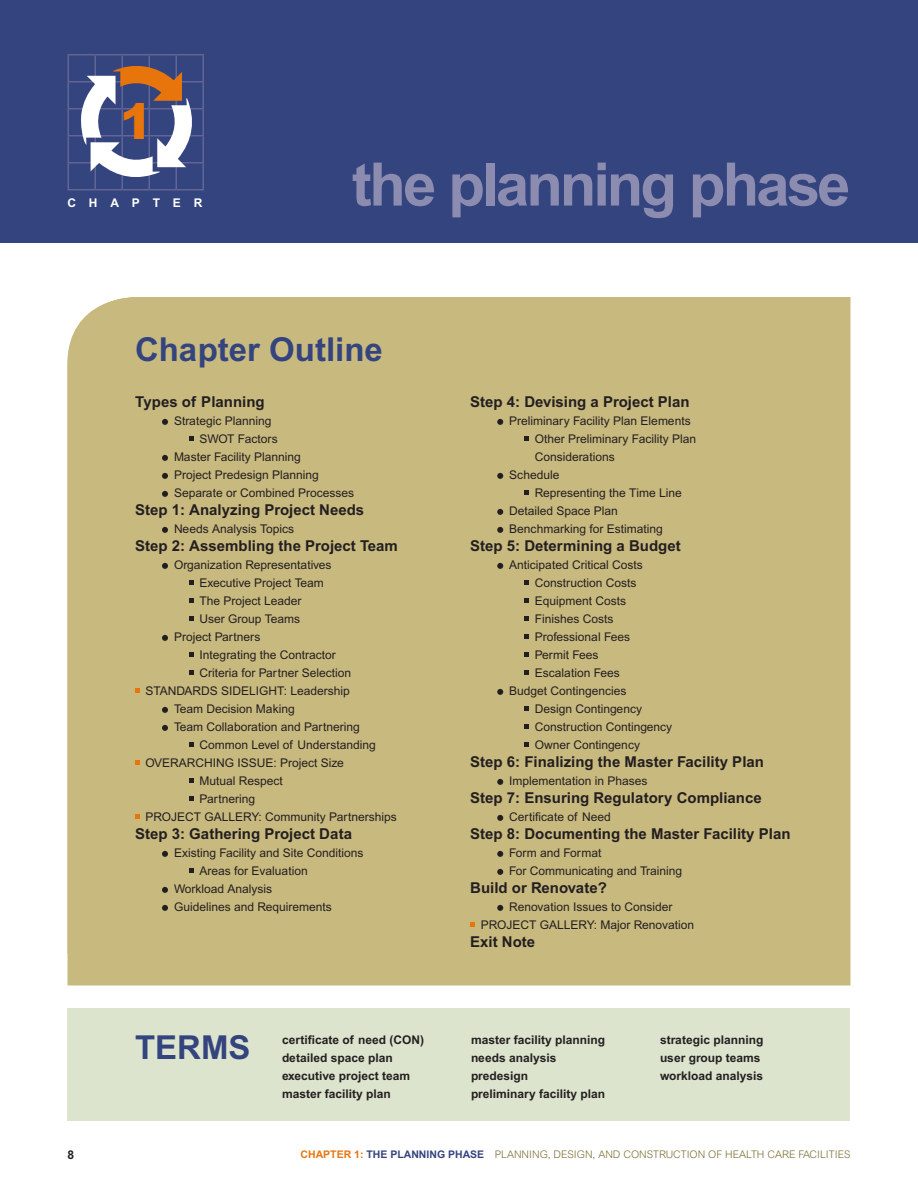
<style>
.page{position:relative;width:918px;height:1188px;background:#fff}
.page>*{position:absolute;margin:0;border:0;box-sizing:border-box;transform-origin:0 0}
.Level_0{font:700 60px "Arial MT Std";letter-spacing:-.05em;color:#8c8bb0}
.t1{font:900 49.5px "Arial MT Std";color:#e8740c}
.Arial_-_Text_8_12{font:700 33px "Arial MT Std";color:#34447e}
.Outline_-_1{font:700 15px "Arial MT Std";color:#231f20}
.Outline_-_2{font:12px/18px "Arial MT Std";color:#231f20}
.Terms{font:700 12px "Arial MT Std";color:#231f20}
.t2{font:700 12px "Arial MT Std";letter-spacing:1.07em;color:#fff}
.Arial_-_Text_8_12-2{font:700 12px "Arial MT Std";color:#231f20}
.Arial_-_Text_8_12-3{font:300 10.5px "Arial MT Std";color:#7e6f35}
.s1{font-weight:700;color:#e8740c}
.s2{font-weight:700;color:#34447e}
</style>
<div class="page">
<div style="left:0;top:0;width:918px;height:243px;background:#34447e"></div>
<hr style="left:68px;top:54px;width:27px;height:2px;background:#616494">
<hr style="left:95px;top:54px;width:27px;height:2px;background:#616494">
<hr style="left:122px;top:54px;width:27px;height:2px;background:#616494">
<hr style="left:149px;top:54px;width:27px;height:2px;background:#616494">
<hr style="left:176px;top:54px;width:28px;height:2px;background:#616494">
<div style="left:68px;top:297px;width:782px;height:689px;background:#c8b97f"></div>
<svg style="left:162px;top:419px;width:6px;height:6px"></svg>
<svg style="left:189px;top:437px;width:5px;height:4px"></svg>
<svg style="left:162px;top:455px;width:6px;height:6px"></svg>
<svg style="left:162px;top:473px;width:6px;height:6px"></svg>
<svg style="left:162px;top:491px;width:6px;height:6px"></svg>
<svg style="left:162px;top:527px;width:6px;height:6px"></svg>
<svg style="left:162px;top:563px;width:6px;height:6px"></svg>
<svg style="left:189px;top:581px;width:5px;height:4px"></svg>
<svg style="left:189px;top:599px;width:5px;height:4px"></svg>
<svg style="left:189px;top:617px;width:5px;height:4px"></svg>
<svg style="left:162px;top:635px;width:6px;height:6px"></svg>
<svg style="left:189px;top:653px;width:5px;height:4px"></svg>
<svg style="left:189px;top:671px;width:5px;height:4px"></svg>
<svg style="left:135px;top:689px;width:5px;height:4px"></svg>
<svg style="left:162px;top:707px;width:6px;height:6px"></svg>
<svg style="left:162px;top:725px;width:6px;height:6px"></svg>
<svg style="left:189px;top:743px;width:5px;height:4px"></svg>
<svg style="left:135px;top:761px;width:5px;height:4px"></svg>
<svg style="left:189px;top:779px;width:5px;height:4px"></svg>
<svg style="left:189px;top:797px;width:5px;height:4px"></svg>
<svg style="left:135px;top:815px;width:5px;height:4px"></svg>
<svg style="left:162px;top:851px;width:6px;height:6px"></svg>
<svg style="left:189px;top:869px;width:5px;height:4px"></svg>
<svg style="left:162px;top:887px;width:6px;height:6px"></svg>
<svg style="left:162px;top:905px;width:6px;height:6px"></svg>
<svg style="left:497px;top:419px;width:6px;height:6px"></svg>
<svg style="left:524px;top:437px;width:5px;height:4px"></svg>
<svg style="left:497px;top:473px;width:6px;height:6px"></svg>
<svg style="left:524px;top:491px;width:5px;height:4px"></svg>
<svg style="left:497px;top:509px;width:6px;height:6px"></svg>
<svg style="left:497px;top:527px;width:6px;height:6px"></svg>
<svg style="left:497px;top:563px;width:6px;height:6px"></svg>
<svg style="left:524px;top:581px;width:5px;height:4px"></svg>
<svg style="left:524px;top:599px;width:5px;height:4px"></svg>
<svg style="left:524px;top:617px;width:5px;height:4px"></svg>
<svg style="left:524px;top:635px;width:5px;height:4px"></svg>
<svg style="left:524px;top:653px;width:5px;height:4px"></svg>
<svg style="left:524px;top:671px;width:5px;height:4px"></svg>
<svg style="left:497px;top:689px;width:6px;height:6px"></svg>
<svg style="left:524px;top:707px;width:5px;height:4px"></svg>
<svg style="left:524px;top:725px;width:5px;height:4px"></svg>
<svg style="left:524px;top:743px;width:5px;height:4px"></svg>
<svg style="left:497px;top:779px;width:6px;height:6px"></svg>
<svg style="left:497px;top:815px;width:6px;height:6px"></svg>
<svg style="left:497px;top:851px;width:6px;height:6px"></svg>
<svg style="left:497px;top:869px;width:6px;height:6px"></svg>
<svg style="left:497px;top:905px;width:6px;height:6px"></svg>
<svg style="left:470px;top:923px;width:5px;height:4px"></svg>
<svg style="left:68px;top:56px;width:136px;height:134px"></svg>
<div style="left:68px;top:1008px;width:782px;height:112px;background:#dde4cd"></div>
<p class="t1" style="left:120px;top:91px;width:35px">1</p>
<p class="t2" style="left:68px;top:195px;width:136px">CHAPTER</p>
<p class="Level_0" style="left:352px;top:149px;width:500px">the planning phase</p>
<p class="Arial_-_Text_8_12" style="left:135px;top:330px;width:249px">Chapter Outline</p>
<p class="Outline_-_1" style="left:135px;top:393px;width:131px">Types of Planning</p>
<p class="Outline_-_2" style="left:174px;top:412px;width:99px">Strategic Planning</p>
<p class="Outline_-_2" style="left:200px;top:430px;width:80px">SWOT Factors</p>
<p class="Outline_-_2" style="left:174px;top:448px;width:128px">Master Facility Planning</p>
<p class="Outline_-_2" style="left:174px;top:466px;width:146px">Project Predesign Planning</p>
<p class="Outline_-_2" style="left:174px;top:484px;width:182px">Separate or Combined Processes</p>
<p class="Outline_-_1" style="left:135px;top:501px;width:231px">Step 1: Analyzing Project Needs</p>
<p class="Outline_-_2" style="left:174px;top:520px;width:122px">Needs Analysis Topics</p>
<p class="Outline_-_1" style="left:135px;top:537px;width:264px">Step 2: Assembling the Project Team</p>
<p class="Outline_-_2" style="left:174px;top:556px;width:159px">Organization Representatives</p>
<p class="Outline_-_2" style="left:200px;top:574px;width:126px">Executive Project Team</p>
<p class="Outline_-_2" style="left:200px;top:592px;width:104px">The Project Leader</p>
<p class="Outline_-_2" style="left:200px;top:610px;width:102px">User Group Teams</p>
<p class="Outline_-_2" style="left:174px;top:628px;width:88px">Project Partners</p>
<p class="Outline_-_2" style="left:200px;top:646px;width:138px">Integrating the Contractor</p>
<p class="Outline_-_2" style="left:200px;top:664px;width:153px">Criteria for Partner Selection</p>
<p class="Outline_-_2" style="left:146px;top:682px;width:206px">STANDARDS SIDELIGHT: Leadership</p>
<p class="Outline_-_2" style="left:174px;top:700px;width:122px">Team Decision Making</p>
<p class="Outline_-_2" style="left:174px;top:718px;width:187px">Team Collaboration and Partnering</p>
<p class="Outline_-_2" style="left:200px;top:736px;width:178px">Common Level of Understanding</p>
<p class="Outline_-_2" style="left:146px;top:754px;width:200px">OVERARCHING ISSUE: Project Size</p>
<p class="Outline_-_2" style="left:200px;top:772px;width:85px">Mutual Respect</p>
<p class="Outline_-_2" style="left:200px;top:790px;width:57px">Partnering</p>
<p class="Outline_-_2" style="left:146px;top:808px;width:253px">PROJECT GALLERY: Community Partnerships</p>
<p class="Outline_-_1" style="left:135px;top:825px;width:219px">Step 3: Gathering Project Data</p>
<p class="Outline_-_2" style="left:174px;top:844px;width:191px">Existing Facility and Site Conditions</p>
<p class="Outline_-_2" style="left:200px;top:862px;width:110px">Areas for Evaluation</p>
<p class="Outline_-_2" style="left:174px;top:880px;width:100px">Workload Analysis</p>
<p class="Outline_-_2" style="left:174px;top:898px;width:159px">Guidelines and Requirements</p>
<p class="Arial_-_Text_8_12" style="left:135px;top:1028px;width:117px">TERMS</p>
<p class="Terms" style="left:282px;top:1032px;width:144px">certificate of need (CON)</p>
<p class="Terms" style="left:282px;top:1050px;width:112px">detailed space plan</p>
<p class="Terms" style="left:282px;top:1068px;width:130px">executive project team</p>
<p class="Terms" style="left:282px;top:1086px;width:110px">master facility plan</p>
<p class="Outline_-_1" style="left:470px;top:393px;width:221px">Step 4: Devising a Project Plan</p>
<p class="Outline_-_2" style="left:509px;top:412px;width:183px">Preliminary Facility Plan Elements</p>
<p class="Outline_-_2" style="left:535px;top:430px;width:163px">Other Preliminary Facility Plan<br>Considerations</p>
<p class="Outline_-_2" style="left:509px;top:466px;width:52px">Schedule</p>
<p class="Outline_-_2" style="left:535px;top:484px;width:149px">Representing the Time Line</p>
<p class="Outline_-_2" style="left:509px;top:502px;width:110px">Detailed Space Plan</p>
<p class="Outline_-_2" style="left:509px;top:520px;width:155px">Benchmarking for Estimating</p>
<p class="Outline_-_1" style="left:470px;top:537px;width:212px">Step 5: Determining a Budget</p>
<p class="Outline_-_2" style="left:509px;top:556px;width:135px">Anticipated Critical Costs</p>
<p class="Outline_-_2" style="left:535px;top:574px;width:103px">Construction Costs</p>
<p class="Outline_-_2" style="left:535px;top:592px;width:93px">Equipment Costs</p>
<p class="Outline_-_2" style="left:535px;top:610px;width:80px">Finishes Costs</p>
<p class="Outline_-_2" style="left:535px;top:628px;width:97px">Professional Fees</p>
<p class="Outline_-_2" style="left:535px;top:646px;width:65px">Permit Fees</p>
<p class="Outline_-_2" style="left:535px;top:664px;width:87px">Escalation Fees</p>
<p class="Outline_-_2" style="left:509px;top:682px;width:119px">Budget Contingencies</p>
<p class="Outline_-_2" style="left:535px;top:700px;width:109px">Design Contingency</p>
<p class="Outline_-_2" style="left:535px;top:718px;width:139px">Construction Contingency</p>
<p class="Outline_-_2" style="left:535px;top:736px;width:107px">Owner Contingency</p>
<p class="Outline_-_1" style="left:470px;top:753px;width:295px">Step 6: Finalizing the Master Facility Plan</p>
<p class="Outline_-_2" style="left:509px;top:772px;width:140px">Implementation in Phases</p>
<p class="Outline_-_1" style="left:470px;top:789px;width:293px">Step 7: Ensuring Regulatory Compliance</p>
<p class="Outline_-_2" style="left:509px;top:808px;width:103px">Certificate of Need</p>
<p class="Outline_-_1" style="left:470px;top:825px;width:322px">Step 8: Documenting the Master Facility Plan</p>
<p class="Outline_-_2" style="left:509px;top:844px;width:94px">Form and Format</p>
<p class="Outline_-_2" style="left:509px;top:862px;width:174px">For Communicating and Training</p>
<p class="Outline_-_1" style="left:470px;top:879px;width:138px">Build or Renovate?</p>
<p class="Outline_-_2" style="left:509px;top:898px;width:165px">Renovation Issues to Consider</p>
<p class="Outline_-_2" style="left:481px;top:916px;width:215px">PROJECT GALLERY: Major Renovation</p>
<p class="Outline_-_1" style="left:470px;top:933px;width:67px">Exit Note</p>
<p class="Terms" style="left:471px;top:1032px;width:136px">master facility planning</p>
<p class="Terms" style="left:471px;top:1050px;width:87px">needs analysis</p>
<p class="Terms" style="left:471px;top:1068px;width:59px">predesign</p>
<p class="Terms" style="left:471px;top:1086px;width:136px">preliminary facility plan</p>
<p class="Terms" style="left:660px;top:1032px;width:105px">strategic planning</p>
<p class="Terms" style="left:660px;top:1050px;width:102px">user group teams</p>
<p class="Terms" style="left:660px;top:1068px;width:105px">workload analysis</p>
<p class="Arial_-_Text_8_12-2" style="left:68px;top:1147px;width:8px">8</p>
<p class="Arial_-_Text_8_12-3" style="left:301px;top:1148px;width:551px"><span class="s1">CHAPTER 1:</span> <span class="s2">THE PLANNING PHASE</span> PLANNING, DESIGN, AND CONSTRUCTION OF HEALTH CARE FACILITIES</p>
</div>
